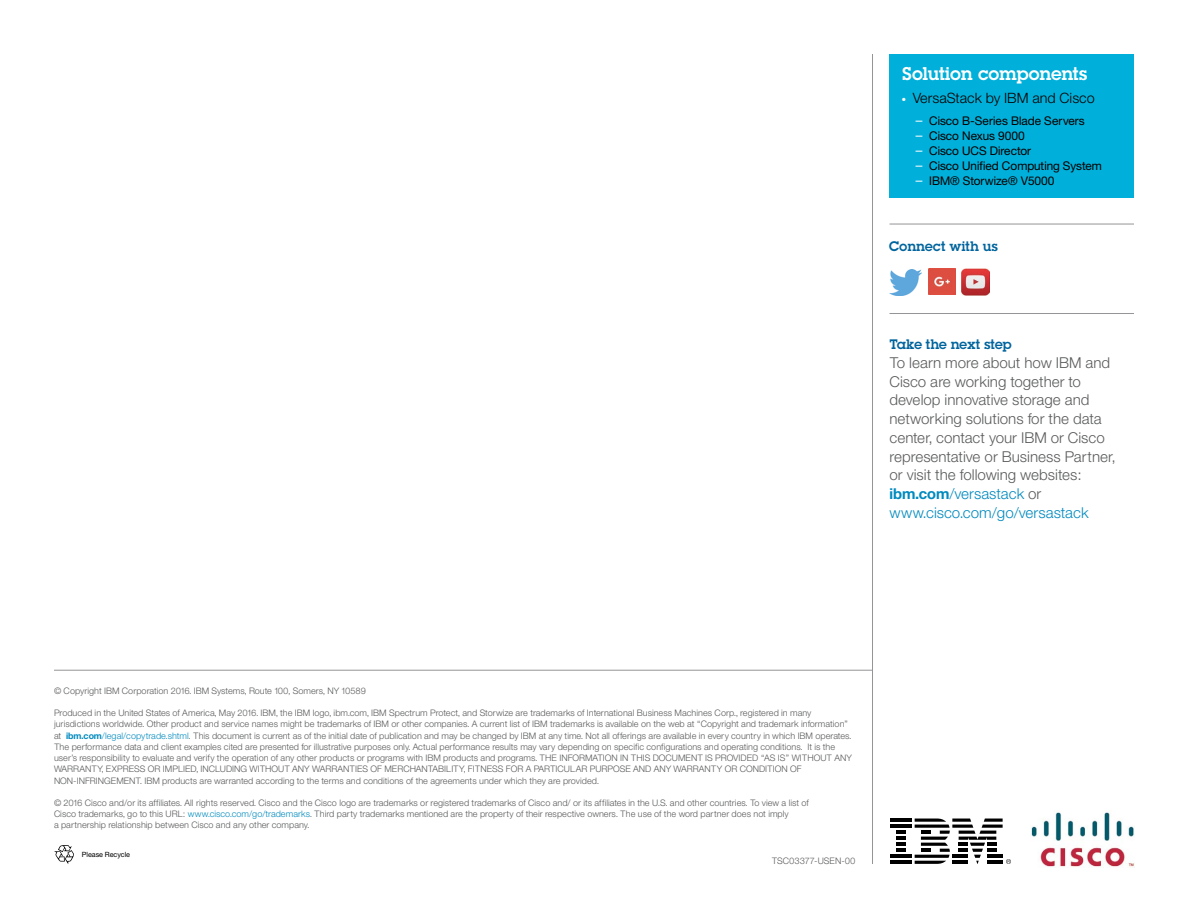
<style>
.page{position:relative;width:1188px;height:918px;background:#fff}
.page>*{position:absolute;margin:0;border:0;box-sizing:border-box;transform-origin:0 0}
.t1{font:18px "Lubalin Demifor IBM";color:#fff}
.t2{font:15px/18.8px "Helv Neue Lightfor IBM";color:#595a5b}
.t3{font:14.25px "Helv Neue Lightfor IBM";color:#000}
.t4{font:13.5px "Lubalin Demifor IBM";color:#00649d}
.t5{font:12px "Helv Neuefor IBM";color:#000}
.t6{font:9px/11.2px "Helv Neue Lightfor IBM";color:#595a5b}
.t7{font:7.2px "Helvetica Neue";letter-spacing:-.01em;color:#000}
.s1{font-stretch:condensed;font-size:13.5px;color:#fff}
.s2{font-family:"Helv Neue Boldfor IBM";color:#018abf}
.s3{color:#018abf}
</style>
<div class="page">
<hr style="left:872px;top:54px;width:1px;height:810px;background:#949598">
<div style="left:890px;top:54px;width:244px;height:143px;background:#00b0da"></div>
<hr style="left:54px;top:670px;width:818px;height:1px;background:#949598">
<svg style="left:54px;top:845px;width:20px;height:19px"></svg>
<hr style="left:890px;top:224px;width:244px;height:1px;background:#949598">
<img style="left:890px;top:269px;width:32px;height:27px">
<img style="left:928px;top:268px;width:27px;height:27px">
<img style="left:961px;top:268px;width:28px;height:28px">
<hr style="left:890px;top:313px;width:244px;height:1px;background:#949598">
<hr style="left:890px;top:819px;width:22px;height:3px;background:#000">
<hr style="left:890px;top:825px;width:22px;height:3px;background:#000">
<hr style="left:890px;top:855px;width:22px;height:3px;background:#000">
<svg style="left:896px;top:831px;width:9px;height:21px"></svg>
<hr style="left:890px;top:861px;width:22px;height:3px;background:#000">
<svg style="left:915px;top:819px;width:96px;height:45px"></svg>
<img style="left:1031px;top:812px;width:103px;height:55px">
<h2 class="t1" style="left:902px;top:61px;width:187px">Solution components</h2>
<p class="t3" style="left:902px;top:90px;width:194px"><sup>●●</sup> VersaStack by IBM and Cisco</p>
<p class="t5" style="left:916px;top:113px;width:170px"><span class="s1">–</span> Cisco B-Series Blade Servers</p>
<p class="t5" style="left:916px;top:128px;width:111px"><span class="s1">–</span> Cisco Nexus 9000</p>
<p class="t5" style="left:916px;top:143px;width:117px"><span class="s1">–</span> Cisco UCS Director</p>
<p class="t5" style="left:916px;top:158px;width:188px"><span class="s1">–</span> Cisco Unified Computing System</p>
<p class="t5" style="left:916px;top:173px;width:140px"><span class="s1">–</span> IBM® Storwize® V5000</p>
<h2 class="t4" style="left:890px;top:237px;width:110px">Connect with us</h2>
<h2 class="t4" style="left:890px;top:335px;width:124px">Take the next step</h2>
<p class="t2" style="left:890px;top:353px;width:227px">To learn more about how IBM and<br>Cisco are working together to develop innovative storage and networking solutions for the data center, contact your IBM or Cisco representative or Business Partner, or visit the following websites: <span class="s2">ibm.com</span><span class="s3">/versastack</span> or <span class="s3">www.cisco.com/go/versastack</span></p>
<p class="t6" style="left:54px;top:685px;width:314px">© Copyright IBM Corporation 2016. IBM Systems, Route 100, Somers, NY 10589</p>
<p class="t6" style="left:54px;top:707px;width:799px">Produced in the United States of America, May 2016. IBM, the IBM logo, ibm.com, IBM Spectrum Protect, and Storwize are trademarks of International Business Machines Corp., registered in many jurisdictions worldwide. Other product and service names might be trademarks of IBM or other companies. A current list of IBM trademarks is available on the web at “Copyright and trademark information” at <span class="s2">ibm.com</span><span class="s3">/legal/copytrade.shtml</span>. This document is current as of the initial date of publication and may be changed by IBM at any time. Not all offerings are available in every country in which IBM operates.<br>The performance data and client examples cited are presented for illustrative purposes only. Actual performance results may vary depending on specific configurations and operating conditions. It is the user’s responsibility to evaluate and verify the operation of any other products or programs with IBM products and programs. THE INFORMATION IN THIS DOCUMENT IS PROVIDED “AS IS” WITHOUT ANY WARRANTY, EXPRESS OR IMPLIED, INCLUDING WITHOUT ANY WARRANTIES OF MERCHANTABILITY, FITNESS FOR A PARTICULAR PURPOSE AND ANY WARRANTY OR CONDITION OF NON-INFRINGEMENT. IBM products are warranted according to the terms and conditions of the agreements under which they are provided.</p>
<p class="t6" style="left:54px;top:797px;width:756px">© 2016 Cisco and/or its affiliates. All rights reserved. Cisco and the Cisco logo are trademarks or registered trademarks of Cisco and/ or its affiliates in the U.S. and other countries. To view a list of<br>Cisco trademarks, go to this URL: <span class="s3">www.cisco.com/go/trademarks</span>. Third party trademarks mentioned are the property of their respective owners. The use of the word partner does not imply<br>a partnership relationship between Cisco and any other company.</p>
<p class="t6" style="left:772px;top:855px;width:85px">TSC03377-USEN-00</p>
<p class="t7" style="left:82px;top:850px;width:50px">Please Recycle</p>
</div>
